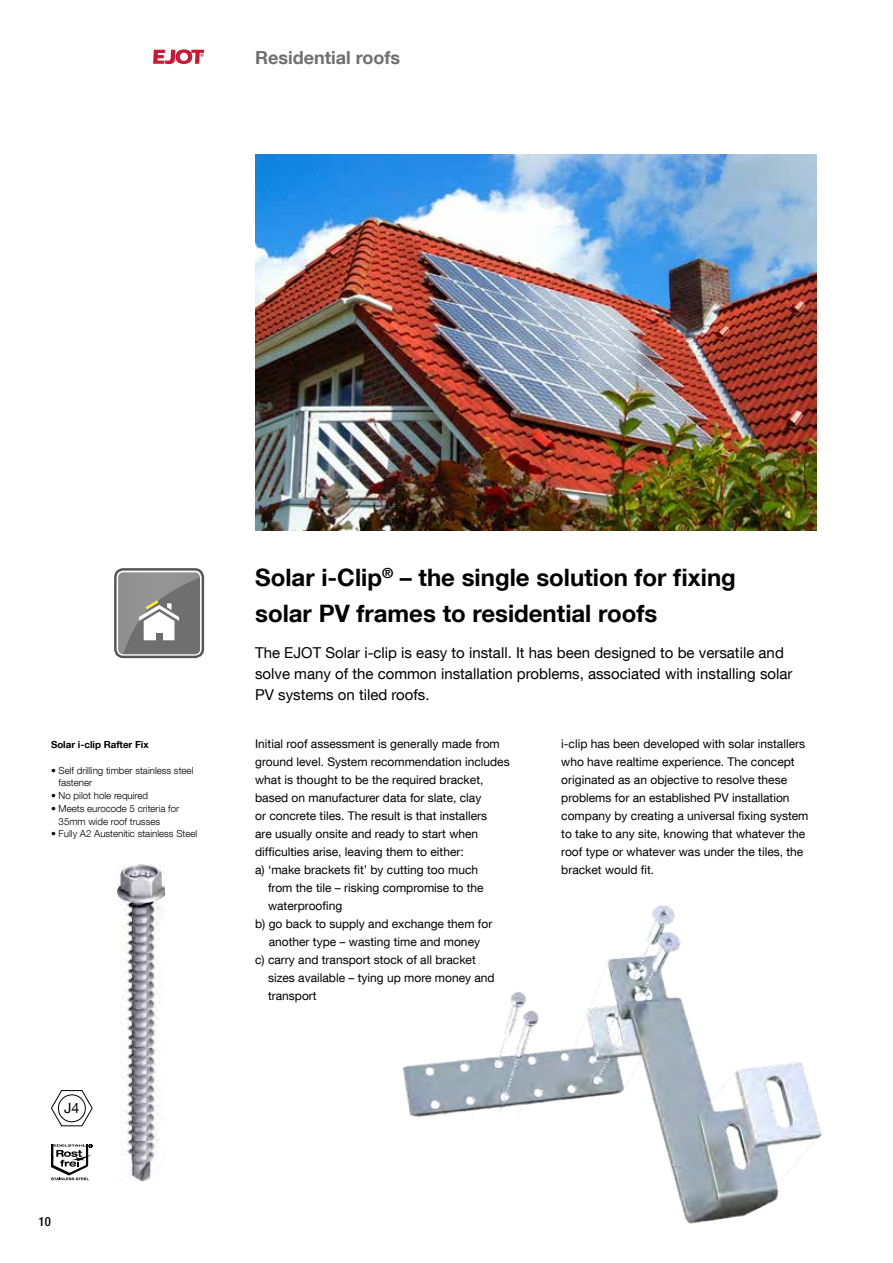
<style>
.page{position:relative;width:893px;height:1263px;background:#fff}
.page>*{position:absolute;margin:0;border:0;box-sizing:border-box;transform-origin:0 0}
.t1{font:700 24px/36px "Helvetica Neue LT Com";color:#000}
.t2{font:700 18px "Helvetica Neue LT Com";color:#706f6f}
.t3{font:15px/21px "Helvetica Neue LT Com";color:#000}
.t4{font:14.25px "Helvetica Neue LT Com";color:#000}
.t5{font:500 condensed 12.75px "Helvetica Neue LT Com";color:#000}
.t6{font:12px/18px "Helvetica Neue LT Com";color:#000}
.t7{font:300 9.75px/12.8px "Helvetica Neue LT Com";color:#000}
.t8{font:700 9.75px "Helvetica Neue LT Com";color:#000}
</style>
<div class="page">
<svg style="left:153px;top:49px;width:51px;height:15px"></svg>
<img style="left:402px;top:905px;width:420px;height:319px">
<img style="left:255px;top:154px;width:561px;height:377px">
<div style="left:114px;top:568px;width:90px;height:90px;border:8px solid #575756;border-radius:5px"></div>
<div style="left:117px;top:571px;width:85px;height:85px;border:3px solid #fff;border-radius:5px"></div>
<svg style="left:118px;top:572px;width:82px;height:82px;background:#929190"></svg>
<img style="left:117px;top:864px;width:48px;height:316px">
<svg style="left:51px;top:1144px;width:41px;height:36px"></svg>
<svg style="left:51px;top:1090px;width:42px;height:36px"></svg>
<h2 class="t2" style="left:255px;top:46px;width:146px">Residential roofs</h2>
<p class="t8" style="left:51px;top:738px;width:99px">Solar i-clip Rafter Fix</p>
<p class="t7" style="left:59px;top:764px;width:136px;text-indent:-8px">• Self drilling timber stainless steel fastener</p>
<p class="t7" style="left:51px;top:789px;width:99px">• No pilot hole required</p>
<p class="t7" style="left:59px;top:802px;width:122px;text-indent:-8px">• Meets eurocode 5 criteria for<br>35mm wide roof trusses</p>
<p class="t7" style="left:51px;top:827px;width:148px">• Fully A2 Austenitic stainless Steel</p>
<p class="t4" style="left:64px;top:1099px;width:17px">J4</p>
<p class="t5" style="left:39px;top:1214px;width:14px">10</p>
<h1 class="t1" style="left:255px;top:559px;width:482px">Solar i-Clip<sup>®</sup> – the single solution for fixing solar PV frames to residential roofs</h1>
<p class="t3" style="left:255px;top:642px;width:539px">The EJOT Solar i-clip is easy to install. It has been designed to be versatile and solve many of the common installation problems, associated with installing solar<br>PV systems on tiled roofs.</p>
<p class="t6" style="left:255px;top:735px;width:246px">Initial roof assessment is generally made from</p>
<p class="t6" style="left:255px;top:753px;width:256px">ground level. System recommendation includes</p>
<p class="t6" style="left:255px;top:771px;width:230px">what is thought to be the required bracket,</p>
<p class="t6" style="left:255px;top:789px;width:228px">based on manufacturer data for slate, clay</p>
<p class="t6" style="left:255px;top:807px;width:234px">or concrete tiles. The result is that installers</p>
<p class="t6" style="left:255px;top:825px;width:225px">are usually onsite and ready to start when</p>
<p class="t6" style="left:255px;top:843px;width:210px">difficulties arise, leaving them to either:</p>
<p class="t6" style="left:255px;top:861px;width:224px">a) ‘make brackets fit’ by cutting too much</p>
<p class="t6" style="left:268px;top:879px;width:217px">from the tile – risking compromise to the</p>
<p class="t6" style="left:268px;top:897px;width:76px">waterproofing</p>
<p class="t6" style="left:255px;top:915px;width:239px">b) go back to supply and exchange them for</p>
<p class="t6" style="left:269px;top:933px;width:213px">another type – wasting time and money</p>
<p class="t6" style="left:255px;top:951px;width:222px">c) carry and transport stock of all bracket</p>
<p class="t6" style="left:268px;top:969px;width:228px">sizes available – tying up more money and</p>
<p class="t6" style="left:268px;top:987px;width:50px">transport</p>
<p class="t6" style="left:561px;top:735px;width:249px">i-clip has been developed with solar installers who have realtime experience. The concept originated as an objective to resolve these problems for an established PV installation company by creating a universal fixing system to take to any site, knowing that whatever the roof type or whatever was under the tiles, the bracket would fit.</p>
</div>
